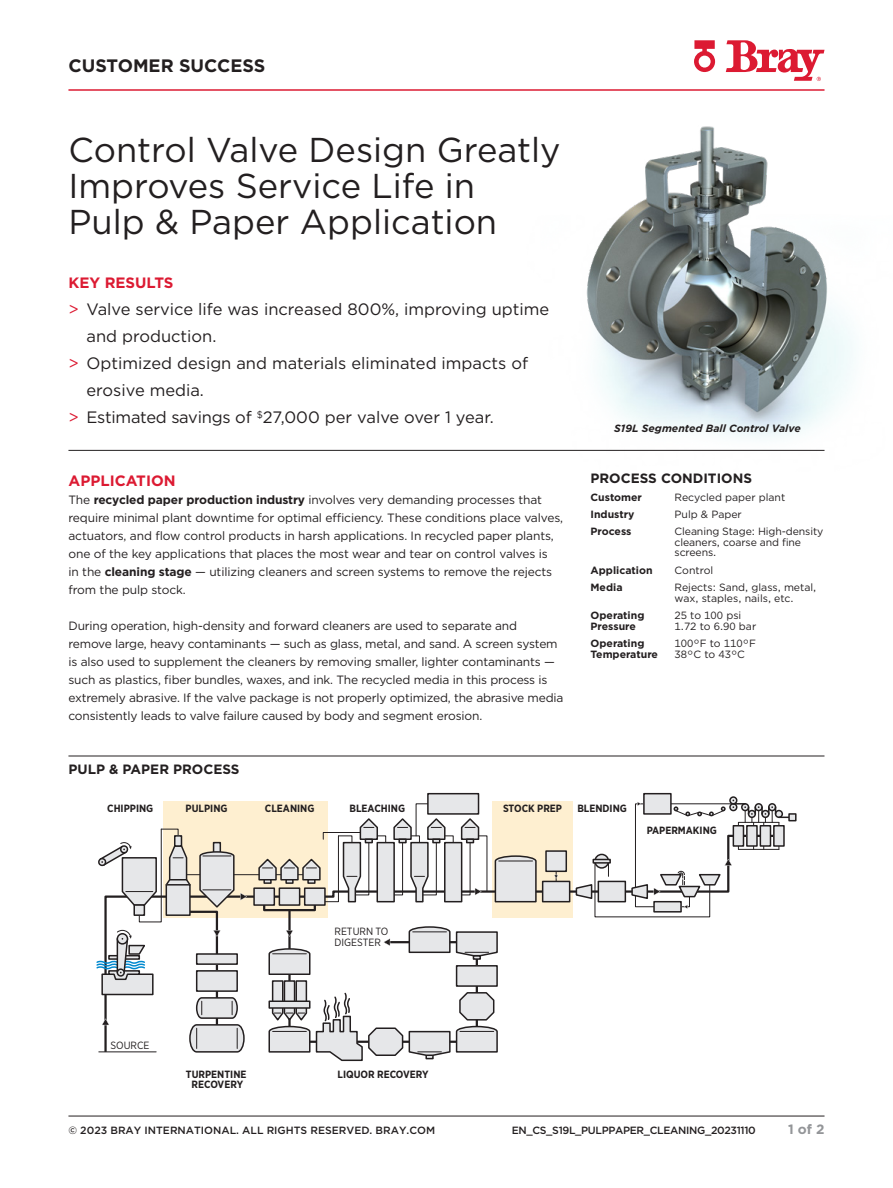
<style>
.page{position:relative;width:893px;height:1188px;background:#fff}
.page>*{position:absolute;margin:0;border:0;box-sizing:border-box;transform-origin:0 0}
.Body_Text{font:34.5px/36px "Gotham";color:#231f20}
.t1{font:700 18px "Gotham";color:#231f20}
.t2{font:16.5px/27px "Gotham";color:#231f20}
.Subhead_1{font:700 15px "Gotham";color:#dc1a32}
.Subhead_2{font:700 13.5px "Gotham";color:#231f20}
.Sidebar_Table_Head{font:700 13.5px "Gotham";color:#231f20}
.t3{font:700 13.5px "Gotham";color:#939598}
.Body_Text-2{font:12px/18px "Gotham";letter-spacing:-.015em;color:#231f20}
.Table_Body_Small_Lef{font:10.5px/10.5px "Gotham";color:#231f20}
.Label_Narrow{font:700 10.5px "Gotham Narrow";color:#231f20}
.Table_Body_Small_Lef-2{font:700 10.5px/10.5px "Gotham";color:#231f20}
.t4{font:500 10.5px "Gotham";color:#231f20}
.t5{font:500 10.5px "Gotham";letter-spacing:-.03em;color:#231f20}
.t6{font:italic 700 10.5px "Gotham";color:#231f20}
.Label_Narrow-2{font:10.5px/10.5px "Gotham Narrow";color:#231f20}
.s1{color:#dc1a32}
.s2{font-weight:700}
</style>
<div class="page">
<div style="left:164px;top:802px;width:164px;height:116px;background:#feefd0"></div>
<div style="left:492px;top:802px;width:81px;height:116px;background:#feefd0"></div>
<hr style="left:68px;top:1116px;width:756px;height:1px;background:#231f20">
<svg style="left:726px;top:40px;width:98px;height:41px"></svg>
<svg style="left:694px;top:40px;width:21px;height:32px"></svg>
<hr style="left:68px;top:89px;width:756px;height:2px;background:#dc1a32">
<div style="left:263px;top:904px;width:53px;height:7px;border:2px solid #231f20"></div>
<hr style="left:288px;top:910px;width:3px;height:117px;background:#231f20">
<div style="left:279px;top:887px;width:21px;height:19px;border:2px solid #231f20"></div>
<div style="left:254px;top:888px;width:20px;height:17px;background:#e6e7e9"></div>
<div style="left:253px;top:887px;width:22px;height:19px;border:2px solid #231f20"></div>
<div style="left:304px;top:887px;width:22px;height:19px;border:2px solid #231f20"></div>
<div style="left:543px;top:881px;width:27px;height:21px;background:#e6e7e9"></div>
<div style="left:542px;top:881px;width:28px;height:21px;border:2px solid #231f20"></div>
<div style="left:428px;top:794px;width:50px;height:20px;background:#e6e7e9"></div>
<div style="left:427px;top:793px;width:52px;height:22px;border:2px solid #231f20"></div>
<div style="left:644px;top:794px;width:27px;height:20px;background:#e6e7e9"></div>
<div style="left:643px;top:793px;width:29px;height:22px;border:2px solid #231f20"></div>
<svg style="left:494px;top:855px;width:43px;height:48px;background:#cdcdcc"></svg>
<hr style="left:499px;top:861px;width:33px;height:1px;background:#231f20">
<div style="left:546px;top:851px;width:20px;height:20px;background:#e6e7e9"></div>
<div style="left:545px;top:850px;width:22px;height:22px;border:2px solid #231f20"></div>
<div style="left:729px;top:796px;width:8px;height:9px;border:2px solid #231f20;border-radius:50%"></div>
<div style="left:789px;top:814px;width:7px;height:7px;background:#e6e7e9"></div>
<div style="left:788px;top:813px;width:8px;height:8px;border:2px solid #231f20"></div>
<svg style="left:554px;top:869px;width:4px;height:12px"></svg>
<svg style="left:258px;top:803px;width:230px;height:100px"></svg>
<svg style="left:575px;top:800px;width:214px;height:118px"></svg>
<svg style="left:96px;top:828px;width:151px;height:225px"></svg>
<svg style="left:268px;top:926px;width:230px;height:136px"></svg>
<img style="left:512px;top:126px;width:341px;height:325px">
<hr style="left:68px;top:756px;width:756px;height:1px;background:#231f20">
<hr style="left:68px;top:450px;width:756px;height:1px;background:#231f20">
<h2 class="t1" style="left:68px;top:54px;width:198px">CUSTOMER SUCCESS</h2>
<p class="Body_Text" style="left:68px;top:131px;width:494px">Control Valve Design Greatly<br>Improves Service Life in<br>Pulp &amp; Paper Application</p>
<p class="Subhead_1" style="left:68px;top:273px;width:106px">KEY RESULTS</p>
<p class="t2" style="left:86px;top:295px;width:464px;text-indent:-18px"><span class="s1">&gt;</span> Valve service life was increased 800%, improving uptime and production.</p>
<p class="t2" style="left:86px;top:349px;width:443px;text-indent:-18px"><span class="s1">&gt;</span> Optimized design and materials eliminated impacts of erosive media.</p>
<p class="t2" style="left:68px;top:403px;width:427px"><span class="s1">&gt;</span> Estimated savings of <sup>$</sup>27,000 per valve over 1 year.</p>
<p class="Subhead_1" style="left:68px;top:471px;width:109px">APPLICATION</p>
<p class="Body_Text-2" style="left:68px;top:490px;width:496px">The <span class="s2">recycled paper production industry</span> involves very demanding processes that require minimal plant downtime for optimal efficiency. These conditions place valves, actuators, and flow control products in harsh applications. In recycled paper plants, one of the key applications that places the most wear and tear on control valves is<br>in the <span class="s2">cleaning stage</span> — utilizing cleaners and screen systems to remove the rejects from the pulp stock.</p>
<p class="Body_Text-2" style="left:68px;top:616px;width:496px">During operation, high-density and forward cleaners are used to separate and remove large, heavy contaminants — such as glass, metal, and sand. A screen system is also used to supplement the cleaners by removing smaller, lighter contaminants — such as plastics, fiber bundles, waxes, and ink. The recycled media in this process is extremely abrasive. If the valve package is not properly optimized, the abrasive media consistently leads to valve failure caused by body and segment erosion.</p>
<p class="Subhead_2" style="left:68px;top:760px;width:173px">PULP &amp; PAPER PROCESS</p>
<p class="t6" style="left:614px;top:421px;width:188px">S19L Segmented Ball Control Valve</p>
<p class="Sidebar_Table_Head" style="left:590px;top:470px;width:163px">PROCESS CONDITIONS</p>
<p class="Table_Body_Small_Lef-2" style="left:590px;top:492px;width:53px">Customer</p>
<p class="Table_Body_Small_Lef" style="left:674px;top:492px;width:112px">Recycled paper plant</p>
<p class="Table_Body_Small_Lef-2" style="left:590px;top:509px;width:45px">Industry</p>
<p class="Table_Body_Small_Lef" style="left:674px;top:509px;width:69px">Pulp &amp; Paper</p>
<p class="Table_Body_Small_Lef-2" style="left:590px;top:526px;width:42px">Process</p>
<p class="Table_Body_Small_Lef" style="left:674px;top:526px;width:150px">Cleaning Stage: High-density cleaners, coarse and fine screens.</p>
<p class="Table_Body_Small_Lef-2" style="left:590px;top:565px;width:64px">Application</p>
<p class="Table_Body_Small_Lef" style="left:674px;top:565px;width:40px">Control</p>
<p class="Table_Body_Small_Lef-2" style="left:590px;top:582px;width:34px">Media</p>
<p class="Table_Body_Small_Lef" style="left:674px;top:582px;width:143px">Rejects: Sand, glass, metal, wax, staples, nails, etc.</p>
<p class="Table_Body_Small_Lef-2" style="left:590px;top:610px;width:55px">Operating<br>Pressure</p>
<p class="Table_Body_Small_Lef" style="left:674px;top:610px;width:68px">25 to 100 psi</p>
<p class="Table_Body_Small_Lef" style="left:674px;top:621px;width:83px">1.72 to 6.90 bar</p>
<p class="Table_Body_Small_Lef-2" style="left:590px;top:638px;width:69px">Operating<br>Temperature</p>
<p class="Table_Body_Small_Lef" style="left:674px;top:638px;width:83px">100°F to 110°F</p>
<p class="Table_Body_Small_Lef" style="left:674px;top:648px;width:72px">38°C to 43°C</p>
<p class="Label_Narrow" style="left:107px;top:802px;width:48px">CHIPPING</p>
<p class="Label_Narrow" style="left:186px;top:802px;width:43px">PULPING</p>
<p class="Label_Narrow" style="left:265px;top:802px;width:51px">CLEANING</p>
<p class="Label_Narrow" style="left:350px;top:802px;width:57px">BLEACHING</p>
<p class="Label_Narrow" style="left:503px;top:802px;width:61px">STOCK PREP</p>
<p class="Label_Narrow" style="left:577px;top:802px;width:51px">BLENDING</p>
<p class="Label_Narrow" style="left:647px;top:824px;width:72px">PAPERMAKING</p>
<p class="Label_Narrow-2" style="left:334px;top:926px;width:55px">RETURN TO<br>DIGESTER</p>
<p class="Label_Narrow-2" style="left:110px;top:1039px;width:41px">SOURCE</p>
<p class="Label_Narrow" style="left:186px;top:1067px;width:62px">TURPENTINE</p>
<p class="Label_Narrow" style="left:337px;top:1067px;width:93px">LIQUOR RECOVERY</p>
<p class="Label_Narrow" style="left:192px;top:1078px;width:53px">RECOVERY</p>
<p class="t4" style="left:68px;top:1123px;width:368px">© 2023 BRAY INTERNATIONAL. ALL RIGHTS RESERVED. BRAY.COM</p>
<p class="t5" style="left:512px;top:1123px;width:112px">EN_CS_S19L_PULP PAPER</p>
<p class="t4" style="left:644px;top:1123px;width:22px">_CLEANING</p>
<p class="t5" style="left:705px;top:1123px;width:52px">_20231110</p>
<p class="t3" style="left:788px;top:1120px;width:38px">1 of 2</p>
</div>
